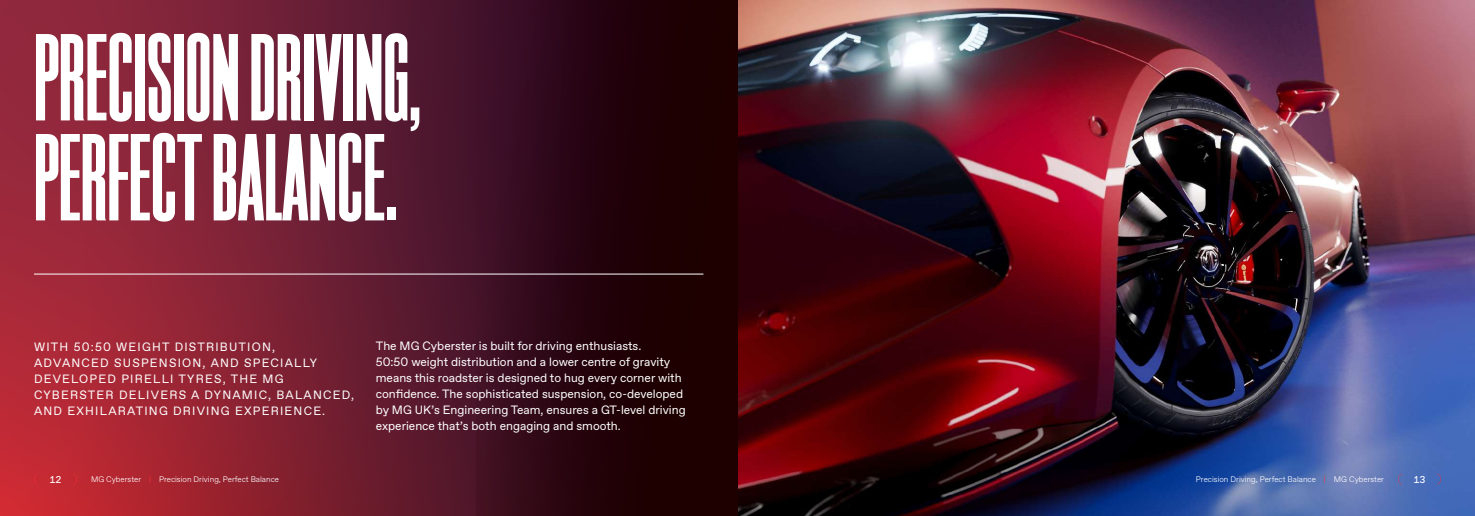
<style>
.page{position:relative;width:1475px;height:516px;background:#fff}
.page>*{position:absolute;margin:0;border:0;box-sizing:border-box;transform-origin:0 0}
.t1{font:800 120px/100px "ES Nein";color:#fff}
.t2{font:12px/16px "ABC Favorit";color:#fff}
.t3{font:12px/16px "ABC Favorit";letter-spacing:.1em;color:#fff}
.t4{font:10px "ABC Favorit Mono";color:#fff}
.t5{font:300 8px "ABC Favorit";color:#fff}
.s1{color:#fd2f33}
</style>
<div class="page">
<img style="left:737px;top:0;width:737px;height:516px">
<svg style="left:0;top:0;width:475px;height:516px;background:#7f2134"></svg>
<div style="left:475px;top:0;width:262px;height:516px;background:linear-gradient(to right,#3b0e25,#150000)"></div>
<hr style="left:34px;top:274px;width:669px;height:1px;background:#fff">
<svg style="left:34px;top:474px;width:4px;height:11px"></svg>
<svg style="left:73px;top:474px;width:4px;height:11px"></svg>
<svg style="left:1397px;top:474px;width:4px;height:11px"></svg>
<svg style="left:1436px;top:474px;width:4px;height:11px"></svg>
<h1 class="t1" style="left:34px;top:29px;width:389px">PRECISION DRIVING,<br>PERFECT BALANCE.</h1>
<p class="t3" style="left:34px;top:339px;width:322px">WITH 50:50 WEIGHT DISTRIBUTION,<br>ADVANCED SUSPENSION, AND SPECIALLY DEVELOPED PIRELLI TYRES, THE MG CYBERSTER DELIVERS A DYNAMIC, BALANCED, AND EXHILARATING DRIVING EXPERIENCE.</p>
<p class="t2" style="left:376px;top:339px;width:311px">The MG Cyberster is built for driving enthusiasts.<br>50:50 weight distribution and a lower centre of gravity means this roadster is designed to hug every corner with confidence. The sophisticated suspension, co-developed by MG UK’s Engineering Team, ensures a GT-level driving experience that’s both engaging and smooth.</p>
<p class="t4" style="left:49px;top:473px;width:13px">12</p>
<p class="t5" style="left:91px;top:475px;width:189px">MG Cyberster <span class="s1">|</span> Precision Driving, Perfect Balance</p>
<p class="t5" style="left:1195px;top:475px;width:190px">Precision Driving, Perfect Balance <span class="s1">|</span> MG Cyberster</p>
<p class="t4" style="left:1413px;top:473px;width:13px">13</p>
</div>
